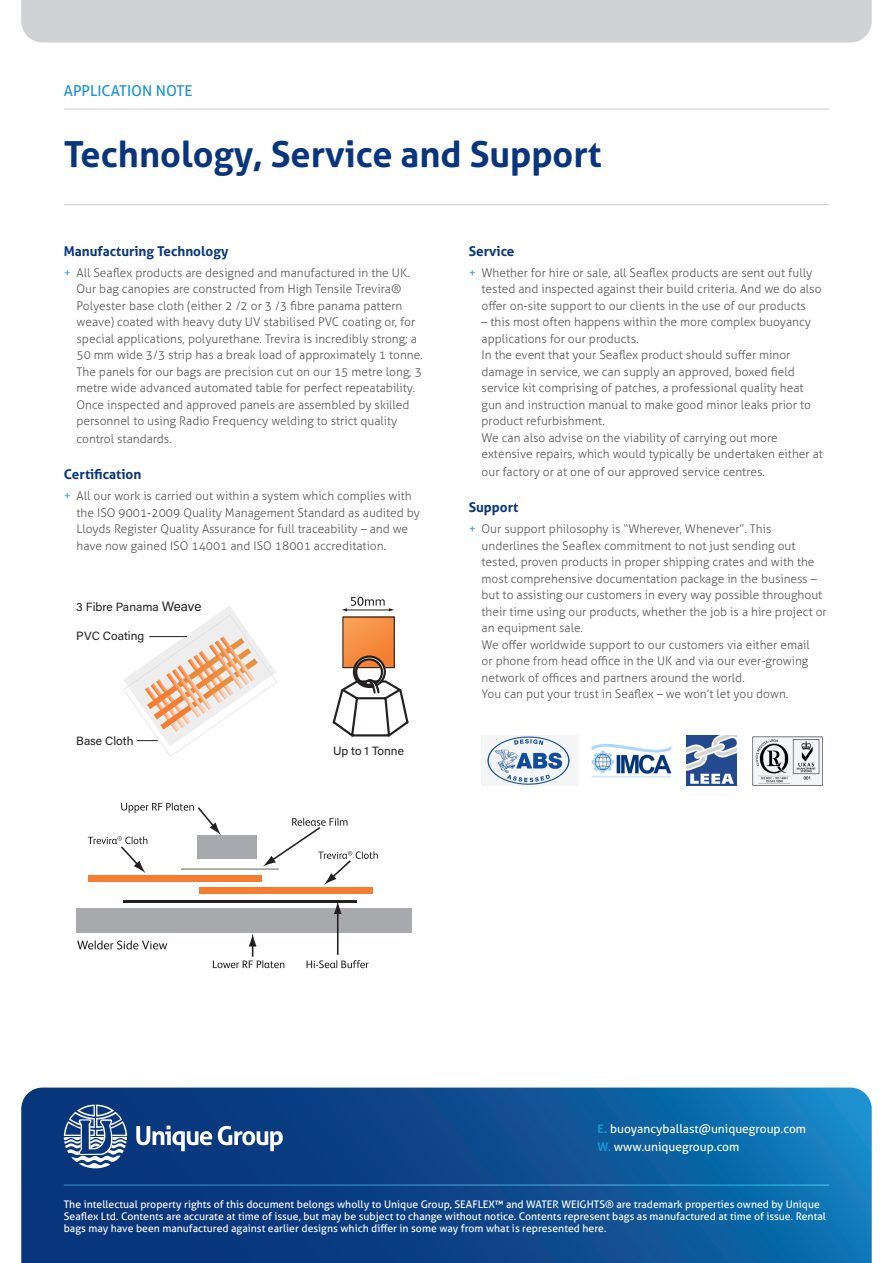
<style>
.page{position:relative;width:893px;height:1263px;background:#fff}
.page>*{position:absolute;margin:0;border:0;box-sizing:border-box;transform-origin:0 0}
.Body{font:700 36px "Aller";color:#08357c}
.Body-2{font:15px "Aller";color:#1c94d2}
.Body-3{font:700 13.5px "Aller";color:#08357c}
.Body-4{font:300 12px/16.5px "Aller";color:#57585a}
.Body-5{font:12px "Aller";color:#fff}
.t1{font:12px "Acumin Variable Concept";color:#231f20}
.Body-6{font:10.5px/12px "Aller";color:#fff}
.s1{color:#1c94d2}
.s2{font-size:13.5px}
.s3{font-weight:700;color:#1c94d2}
</style>
<div class="page">
<div style="left:21px;top:0;width:851px;height:43px;background:#d1d2d4"></div>
<hr style="left:64px;top:108px;width:765px;height:2px;background:#d1d2d4">
<hr style="left:64px;top:204px;width:765px;height:1px;background:#d1d2d4">
<svg style="left:21px;top:1087px;width:851px;height:176px;background:#0d4f91"></svg>
<hr style="left:64px;top:1184px;width:765px;height:2px;background:#fff">
<svg style="left:64px;top:1104px;width:63px;height:64px"></svg>
<svg style="left:136px;top:1125px;width:76px;height:26px"></svg>
<svg style="left:218px;top:1126px;width:65px;height:25px"></svg>
<img style="left:482px;top:736px;width:96px;height:49px">
<img style="left:591px;top:744px;width:81px;height:34px">
<img style="left:687px;top:736px;width:50px;height:49px">
<img style="left:752px;top:737px;width:71px;height:48px">
<div style="left:198px;top:835px;width:59px;height:24px;background:#a8a9ad"></div>
<div style="left:76px;top:908px;width:336px;height:24px;background:#a8a9ad"></div>
<hr style="left:123px;top:900px;width:233px;height:2px;background:#231f20">
<div style="left:88px;top:875px;width:174px;height:7px;background:#f47d31"></div>
<div style="left:199px;top:887px;width:174px;height:7px;background:#f47d31"></div>
<hr style="left:181px;top:868px;width:98px;height:2px;background:#6c6d70">
<svg style="left:77px;top:940px;width:90px;height:9px"></svg>
<hr style="left:337px;top:911px;width:2px;height:44px;background:#231f20">
<svg style="left:334px;top:902px;width:8px;height:12px"></svg>
<svg style="left:213px;top:933px;width:71px;height:35px"></svg>
<svg style="left:307px;top:960px;width:62px;height:8px"></svg>
<svg style="left:88px;top:803px;width:133px;height:70px"></svg>
<svg style="left:263px;top:818px;width:115px;height:67px"></svg>
<div style="left:343px;top:617px;width:52px;height:50px;background:linear-gradient(to right,#f79b50,#f58639)"></div>
<div style="left:342px;top:616px;width:53px;height:52px;border:1px solid #231f20"></div>
<svg style="left:341px;top:597px;width:54px;height:14px"></svg>
<svg style="left:332px;top:654px;width:77px;height:83px"></svg>
<svg style="left:123px;top:606px;width:154px;height:151px"></svg>
<p class="Body-2" style="left:64px;top:82px;width:130px">APPLICATION NOTE</p>
<p class="Body" style="left:64px;top:132px;width:539px">Technology, Service and Support</p>
<p class="Body-3" style="left:64px;top:242px;width:166px">Manufacturing Technology</p>
<p class="Body-4" style="left:77px;top:264px;width:348px;text-indent:-13px"><span class="s1">+</span> All Seaflex products are designed and manufactured in the UK.<br>Our bag canopies are constructed from High Tensile Trevira® Polyester base cloth (either 2 /2 or 3 /3 fibre panama pattern weave) coated with heavy duty UV stabilised PVC coating or, for special applications, polyurethane. Trevira is incredibly strong; a 50 mm wide 3/3 strip has a break load of approximately 1 tonne.</p>
<p class="Body-4" style="left:77px;top:363px;width:347px">The panels for our bags are precision cut on our 15 metre long, 3 metre wide advanced automated table for perfect repeatability.<br>Once inspected and approved panels are assembled by skilled personnel to using Radio Frequency welding to strict quality</p>
<p class="Body-4" style="left:77px;top:431px;width:97px">control standards.</p>
<p class="Body-3" style="left:64px;top:466px;width:79px">Certification</p>
<p class="Body-4" style="left:77px;top:488px;width:345px;text-indent:-13px"><span class="s1">+</span> All our work is carried out within a system which complies with the ISO 9001-2009 Quality Management Standard as audited by Lloyds Register Quality Assurance for full traceability – and we have now gained ISO 14001 and ISO 18001 accreditation.</p>
<p class="t1" style="left:76px;top:599px;width:127px">3 Fibre Panama <span class="s2">Weave</span></p>
<p class="t1" style="left:76px;top:628px;width:70px">PVC Coating</p>
<p class="t1" style="left:76px;top:732px;width:59px">Base Cloth</p>
<p class="t1" style="left:333px;top:743px;width:72px">Up to 1 Tonne</p>
<p class="Body-3" style="left:469px;top:242px;width:47px">Service</p>
<p class="Body-4" style="left:482px;top:264px;width:342px;text-indent:-13px"><span class="s1">+</span> Whether for hire or sale, all Seaflex products are sent out fully tested and inspected against their build criteria. And we do also offer on-site support to our clients in the use of our products</p>
<p class="Body-4" style="left:482px;top:314px;width:331px">– this most often happens within the more complex buoyancy applications for our products.</p>
<p class="Body-4" style="left:482px;top:347px;width:331px">In the event that your Seaflex product should suffer minor damage in service, we can supply an approved, boxed field service kit comprising of patches, a professional quality heat gun and instruction manual to make good minor leaks prior to product refurbishment.</p>
<p class="Body-4" style="left:482px;top:429px;width:343px">We can also advise on the viability of carrying out more extensive repairs, which would typically be undertaken either at</p>
<p class="Body-4" style="left:482px;top:464px;width:285px">our factory or at one of our approved service centres.</p>
<p class="Body-3" style="left:469px;top:499px;width:51px">Support</p>
<p class="Body-4" style="left:482px;top:521px;width:347px;text-indent:-13px"><span class="s1">+</span> Our support philosophy is “Wherever, Whenever”. This underlines the Seaflex commitment to not just sending out tested, proven products in proper shipping crates and with the most comprehensive documentation package in the business – but to assisting our customers in every way possible throughout their time using our products, whether the job is a hire project or an equipment sale.</p>
<p class="Body-4" style="left:482px;top:636px;width:330px">We offer worldwide support to our customers via either email or phone from head office in the UK and via our ever-growing network of offices and partners around the world.</p>
<p class="Body-4" style="left:482px;top:686px;width:308px">You can put your trust in Seaflex – we won’t let you down.</p>
<p class="Body-5" style="left:597px;top:1121px;width:210px"><span class="s3">E.</span> buoyancyballast@uniquegroup.com</p>
<p class="Body-5" style="left:597px;top:1139px;width:143px"><span class="s3">W.</span> www.uniquegroup.com</p>
<p class="Body-6" style="left:64px;top:1198px;width:764px">The intellectual property rights of this document belongs wholly to Unique Group, SEAFLEX™ and WATER WEIGHTS® are trademark properties owned by Unique<br>Seaflex Ltd. Contents are accurate at time of issue, but may be subject to change without notice. Contents represent bags as manufactured at time of issue. Rental bags may have been manufactured against earlier designs which differ in some way from what is represented here.</p>
</div>
